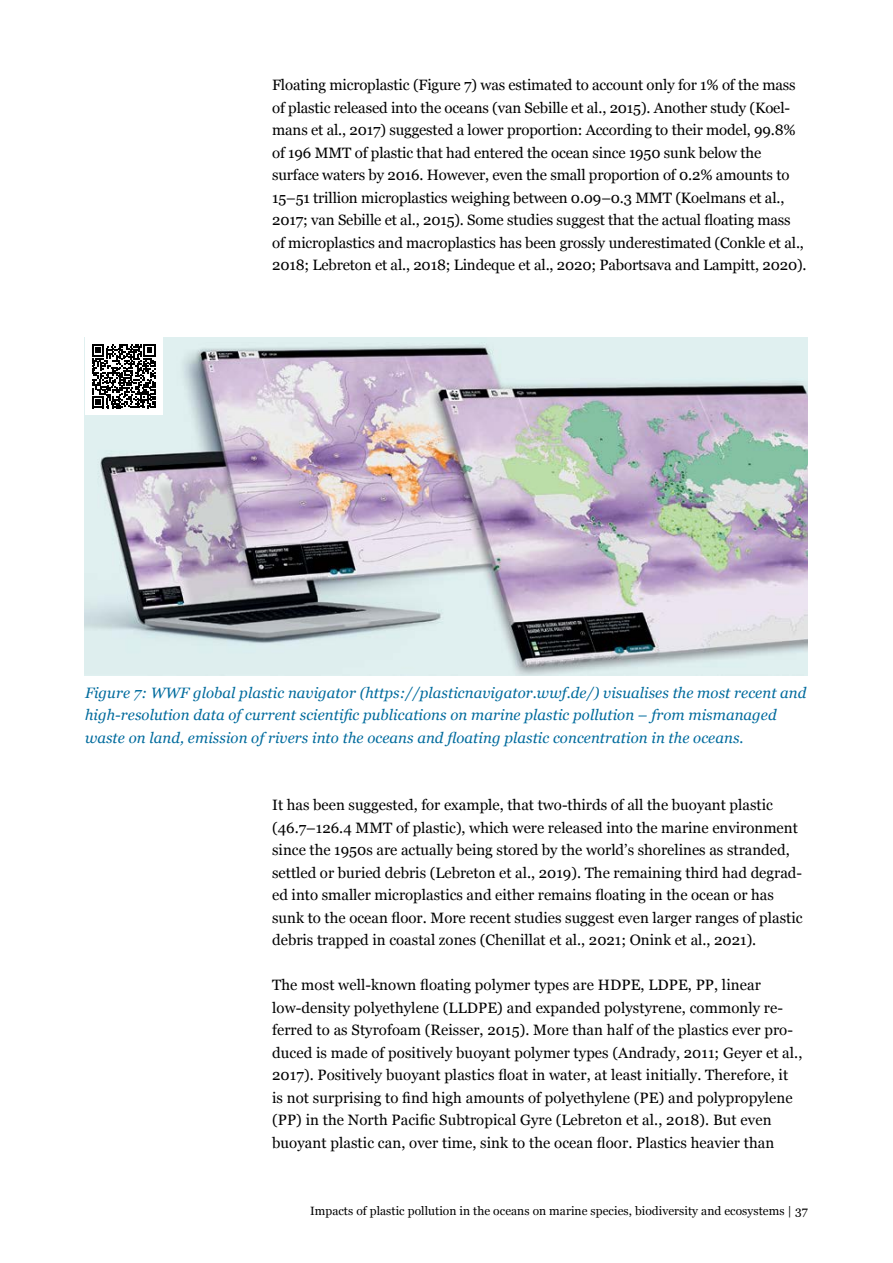
<style>
.page{position:relative;width:893px;height:1263px;background:#fff}
.page>*{position:absolute;margin:0;border:0;box-sizing:border-box;transform-origin:0 0}
.Fließ_10_15{font:15px/22.5px "Georgia";color:#000}
.BU_blau{font:italic 15px/22.5px "Georgia";letter-spacing:.005em;color:#006b9d}
.t1{font:12px "Georgia";letter-spacing:.005em;color:#000}
</style>
<div class="page">
<img style="left:85px;top:338px;width:723px;height:337px">
<div style="left:85px;top:338px;width:78px;height:77px;background:#fff"></div>
<svg style="left:92px;top:344px;width:64px;height:64px"></svg>
<p class="Fließ_10_15" style="left:272px;top:73px;width:536px">Floating microplastic (Figure 7) was estimated to account only for 1% of the mass of plastic released into the oceans (van Sebille et al., 2015). Another study (Koel&shy;mans et al., 2017) suggested a lower proportion: According to their model, 99.8% of 196 MMT of plastic that had entered the ocean since 1950 sunk below the surface waters by 2016. However, even the small proportion of 0.2% amounts to 15–51 trillion microplastics weighing between 0.09–0.3 MMT (Koelmans et al., 2017; van Sebille et al., 2015). Some studies suggest that the actual floating mass of microplastics and macroplastics has been grossly underestimated (Conkle et al., 2018; Lebreton et al., 2018; Lindeque et al., 2020; Pabortsava and Lampitt, 2020).</p>
<p class="BU_blau" style="left:85px;top:681px;width:723px">Figure 7: WWF global plastic navigator (https://plasticnavigator.wwf.de/) visualises the most recent and high-resolution data of current scientific publications on marine plastic pollution – from mismanaged waste on land, emission of rivers into the oceans and floating plastic concentration in the oceans.</p>
<p class="Fließ_10_15" style="left:272px;top:793px;width:532px">It has been suggested, for example, that two-thirds of all the buoyant plastic (46.7–126.4 MMT of plastic), which were released into the marine environment since the 1950s are actually being stored by the world’s shorelines as stranded, settled or buried debris (Lebreton et al., 2019). The remaining third had degrad&shy;ed into smaller microplastics and either remains floating in the ocean or has sunk to the ocean floor. More recent studies suggest even larger ranges of plastic debris trapped in coastal zones (Chenillat et al., 2021; Onink et al., 2021).</p>
<p class="Fließ_10_15" style="left:272px;top:973px;width:532px">The most well-known floating polymer types are HDPE, LDPE, PP, linear low-density polyethylene (LLDPE) and expanded polystyrene, commonly re&shy;ferred to as Styrofoam (Reisser, 2015). More than half of the plastics ever pro&shy;duced is made of positively buoyant polymer types (Andrady, 2011; Geyer et al., 2017). Positively buoyant plastics float in water, at least initially. Therefore, it is not surprising to find high amounts of polyethylene (PE) and polypropylene (PP) in the North Pacific Subtropical Gyre (Lebreton et al., 2018). But even buoyant plastic can, over time, sink to the ocean floor. Plastics heavier than</p>
<p class="t1" style="left:310px;top:1202px;width:499px">Impacts of plastic pollution in the oceans on marine species, biodiversity and ecosystems | 37</p>
</div>
